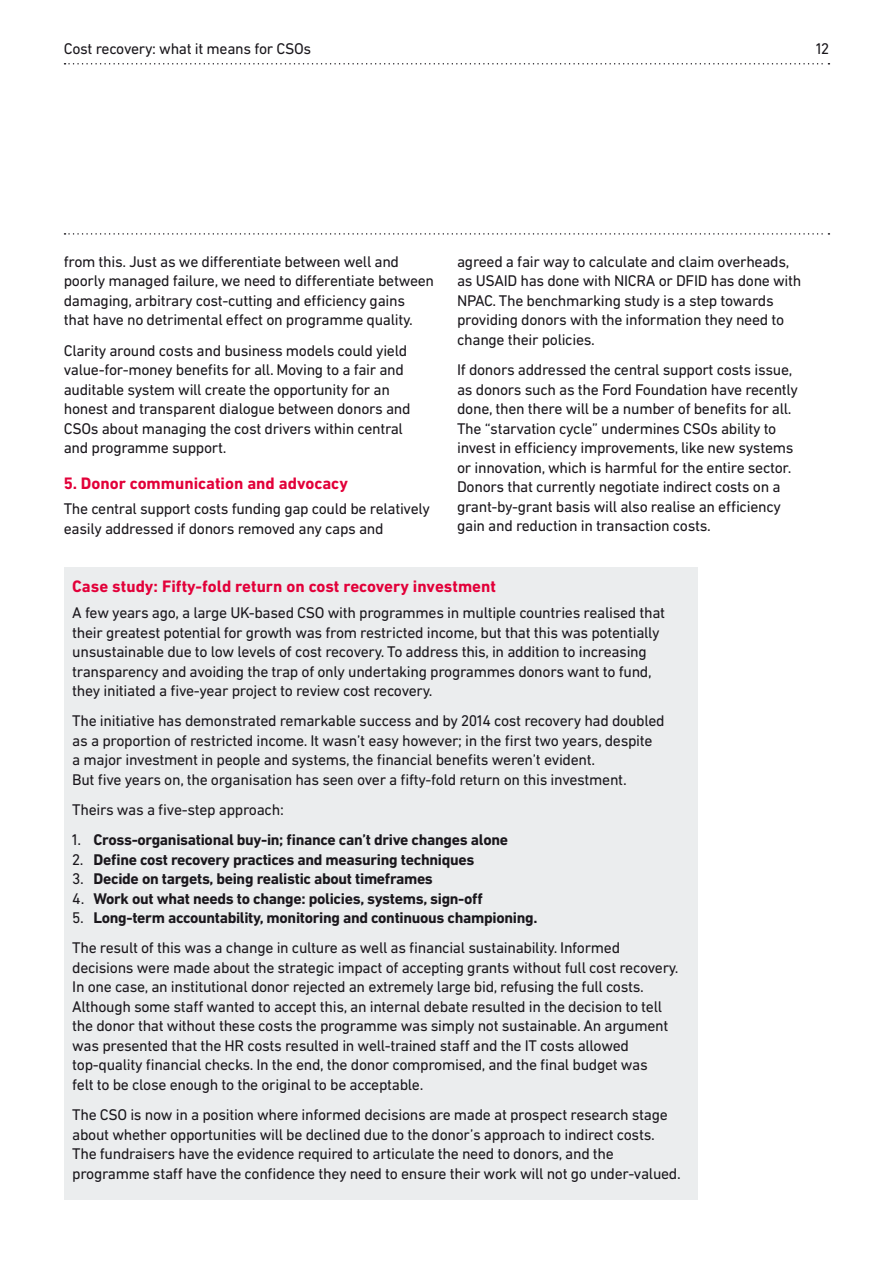
<style>
.page{position:relative;width:893px;height:1263px;background:#fff}
.page>*{position:absolute;margin:0;border:0;box-sizing:border-box;transform-origin:0 0}
.t1{font:700 16.8px "DIN Next LT Pro";color:#e20039}
.t2{font:15.75px/19.5px "DIN Next LT Pro";letter-spacing:-.02em;color:#1a171c}
.t3{font:700 15.75px "DIN Next LT Pro";letter-spacing:-.02em;color:#1a171c}
.s1{font-weight:400}
.s2{font-weight:700}
</style>
<div class="page">
<svg style="left:65px;top:233px;width:764px;height:2px"></svg>
<svg style="left:65px;top:63px;width:764px;height:2px"></svg>
<div style="left:64px;top:567px;width:633px;height:632px;background:#ebedee"></div>
<p class="t2" style="left:64px;top:40px;width:249px">Cost recovery: what it means for CSOs</p>
<p class="t2" style="left:816px;top:40px;width:15px">12</p>
<p class="t2" style="left:64px;top:253px;width:372px">from this. Just as we differentiate between well and poorly managed failure, we need to differentiate between damaging, arbitrary cost-cutting and efficiency gains that have no detrimental effect on programme quality.</p>
<p class="t2" style="left:64px;top:341px;width:348px">Clarity around costs and business models could yield value-for-money benefits for all. Moving to a fair and auditable system will create the opportunity for an honest and transparent dialogue between donors and CSOs about managing the cost drivers within central and programme support.</p>
<p class="t1" style="left:64px;top:476px;width:286px">5. Donor communication and advocacy</p>
<p class="t2" style="left:64px;top:500px;width:368px">The central support costs funding gap could be relatively easily addressed if donors removed any caps and</p>
<p class="t2" style="left:457px;top:253px;width:346px">agreed a fair way to calculate and claim overheads, as USAID has done with NICRA or DFID has done with NPAC. The benchmarking study is a step towards providing donors with the information they need to change their policies.</p>
<p class="t2" style="left:457px;top:361px;width:342px">If donors addressed the central support costs issue, as donors such as the Ford Foundation have recently done, then there will be a number of benefits for all.<br>The “starvation cycle” undermines CSOs ability to invest in efficiency improvements, like new systems or innovation, which is harmful for the entire sector.<br>Donors that currently negotiate indirect costs on a grant-by-grant basis will also realise an efficiency gain and reduction in transaction costs.</p>
<p class="t1" style="left:72px;top:580px;width:425px">Case study: Fifty-fold return on cost recovery investment</p>
<p class="t2" style="left:72px;top:604px;width:594px">A few years ago, a large UK-based CSO with programmes in multiple countries realised that their greatest potential for growth was from restricted income, but that this was potentially unsustainable due to low levels of cost recovery. To address this, in addition to increasing transparency and avoiding the trap of only undertaking programmes donors want to fund, they initiated a five-year project to review cost recovery.</p>
<p class="t2" style="left:72px;top:712px;width:594px">The initiative has demonstrated remarkable success and by 2014 cost recovery had doubled as a proportion of restricted income. It wasn’t easy however; in the first two years, despite a major investment in people and systems, the financial benefits weren’t evident.<br>But five years on, the organisation has seen over a fifty-fold return on this investment.</p>
<p class="t2" style="left:72px;top:801px;width:213px">Theirs was a five-step approach:</p>
<p class="t3" style="left:72px;top:834px;width:437px"><span class="s1">1.</span> Cross-organisational buy-in; finance can’t drive changes alone</p>
<p class="t3" style="left:72px;top:853px;width:403px"><span class="s1">2.</span> Define cost recovery practices and measuring techniques</p>
<p class="t3" style="left:72px;top:873px;width:362px"><span class="s1">3.</span> Decide on targets, being realistic about timeframes</p>
<p class="t3" style="left:72px;top:892px;width:412px"><span class="s1">4.</span> Work out what needs to change: policies, systems, sign-off</p>
<p class="t2" style="left:72px;top:904px;width:549px;line-height:30.2px">5. <span class="s2">Long-term accountability, monitoring and continuous championing.<br></span>The result of this was a change in culture as well as financial sustainability. Informed</p>
<p class="t2" style="left:72px;top:959px;width:608px">decisions were made about the strategic impact of accepting grants without full cost recovery.<br>In one case, an institutional donor rejected an extremely large bid, refusing the full costs.<br>Although some staff wanted to accept this, an internal debate resulted in the decision to tell the donor that without these costs the programme was simply not sustainable. An argument was presented that the HR costs resulted in well-trained staff and the IT costs allowed top-quality financial checks. In the end, the donor compromised, and the final budget was<br>felt to be close enough to the original to be acceptable.</p>
<p class="t2" style="left:72px;top:1106px;width:610px">The CSO is now in a position where informed decisions are made at prospect research stage about whether opportunities will be declined due to the donor’s approach to indirect costs.<br>The fundraisers have the evidence required to articulate the need to donors, and the programme staff have the confidence they need to ensure their work will not go under-valued.</p>
</div>
